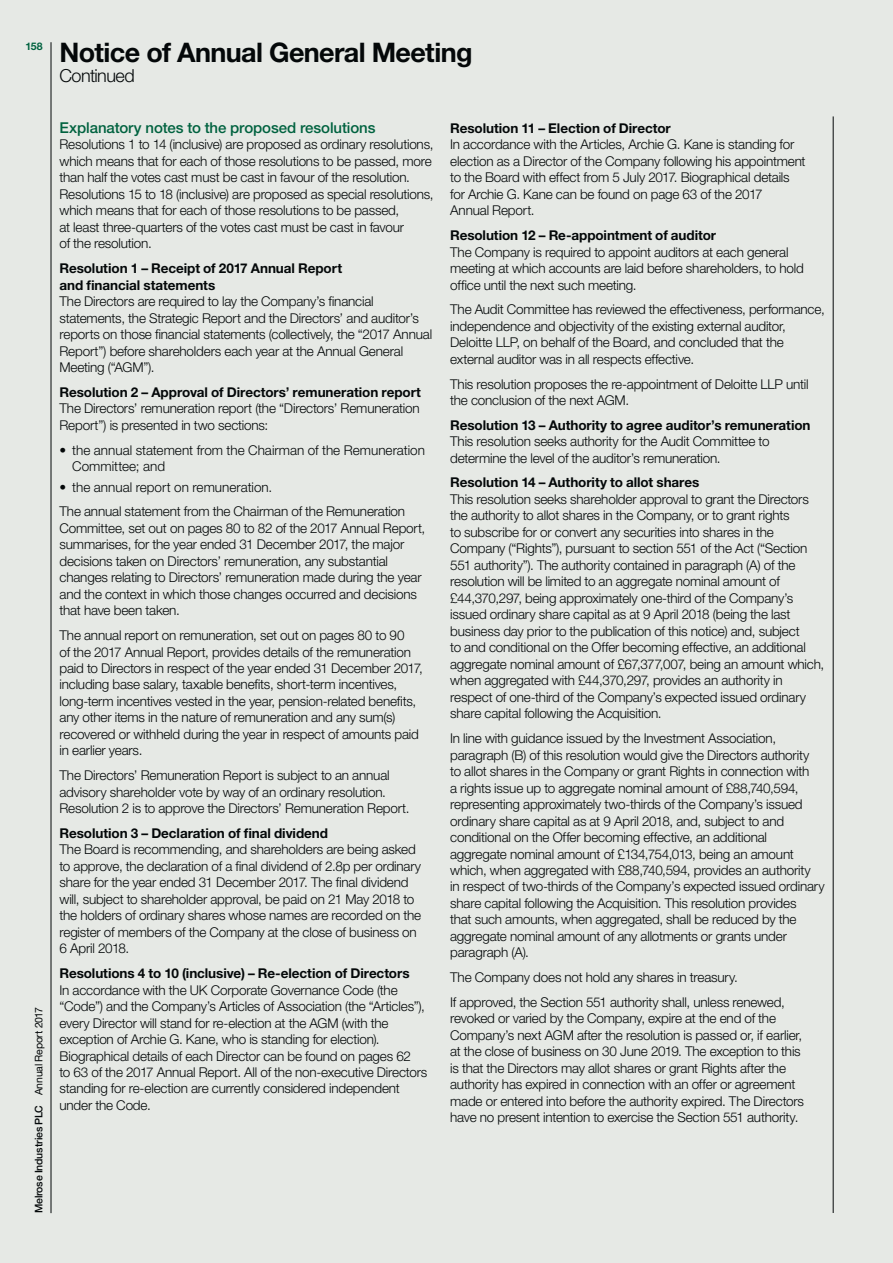
<style>
.page{position:relative;width:893px;height:1263px;background:#e6e9e5}
.page>*{position:absolute;margin:0;border:0;box-sizing:border-box;transform-origin:0 0}
.t1{font:700 27px "Helvetica Neue LT Std";letter-spacing:-.025em;color:#040809}
.t2{font:300 18px "Helvetica Neue LT Std";letter-spacing:-.03em;color:#040809}
.t3{font:500 15px "Helvetica Neue LT Std";letter-spacing:-.005em;color:#00623f}
.t4{font:300 13.5px/16.5px "Helvetica Neue LT Std";letter-spacing:-.015em;color:#040809}
.t5{font:700 13.5px/16.5px "Helvetica Neue LT Std";letter-spacing:-.005em;color:#040809}
.t6{font:500 10.5px "Helvetica Neue LT Std";letter-spacing:-.02em;color:#040809}
.t7{font:700 10.5px "Helvetica Neue LT Std";color:#00623f}
.s1{font-weight:400}
</style>
<div class="page">
<hr style="left:833px;top:116px;width:1px;height:1097px;background:#040809">
<hr style="left:51px;top:42px;width:1px;height:1171px;background:#040809">
<p class="t7" style="left:26px;top:42px;width:18px">158</p>
<h1 class="t1" style="left:60px;top:42px;width:414px">Notice of Annual General Meeting</h1>
<h2 class="t2" style="left:60px;top:70px;width:77px">Continued</h2>
<p class="t6" style="left:35px;top:1213px;width:208px;rotate:-90deg">Melrose Industries PLC <span class="s1">Annual Report 2017</span></p>
<p class="t3" style="left:60px;top:122px;width:317px">Explanatory notes to the proposed resolutions</p>
<p class="t4" style="left:60px;top:138px;width:376px">Resolutions 1 to 14 (inclusive) are proposed as ordinary resolutions, which means that for each of those resolutions to be passed, more than half the votes cast must be cast in favour of the resolution.<br>Resolutions 15 to 18 (inclusive) are proposed as special resolutions, which means that for each of those resolutions to be passed,<br>at least three-quarters of the votes cast must be cast in favour<br>of the resolution.</p>
<p class="t5" style="left:60px;top:261px;width:284px">Resolution 1 – Receipt of 2017 Annual Report and financial statements</p>
<p class="t4" style="left:60px;top:294px;width:374px">The Directors are required to lay the Company’s financial statements, the Strategic Report and the Directors’ and auditor’s reports on those financial statements (collectively, the “2017 Annual Report”) before shareholders each year at the Annual General Meeting (“AGM”).</p>
<p class="t5" style="left:60px;top:385px;width:363px">Resolution 2 – Approval of Directors’ remuneration report</p>
<p class="t4" style="left:60px;top:401px;width:362px">The Directors’ remuneration report (the “Directors’ Remuneration<br>Report”) is presented in two sections:</p>
<p class="t4" style="left:72px;top:443px;width:354px;text-indent:-13px">• the annual statement from the Chairman of the Remuneration<br>Committee; and</p>
<p class="t4" style="left:60px;top:476px;width:347px;line-height:24.8px">• the annual report on remuneration.<br>The annual statement from the Chairman of the Remuneration</p>
<p class="t4" style="left:60px;top:521px;width:367px">Committee, set out on pages 80 to 82 of the 2017 Annual Report, summarises, for the year ended 31 December 2017, the major decisions taken on Directors’ remuneration, any substantial changes relating to Directors’ remuneration made during the year and the context in which those changes occurred and decisions that have been taken.</p>
<p class="t4" style="left:60px;top:628px;width:365px">The annual report on remuneration, set out on pages 80 to 90<br>of the 2017 Annual Report, provides details of the remuneration paid to Directors in respect of the year ended 31 December 2017, including base salary, taxable benefits, short-term incentives, long-term incentives vested in the year, pension-related benefits, any other items in the nature of remuneration and any sum(s) recovered or withheld during the year in respect of amounts paid in earlier years.</p>
<p class="t4" style="left:60px;top:768px;width:351px">The Directors’ Remuneration Report is subject to an annual advisory shareholder vote by way of an ordinary resolution.<br>Resolution 2 is to approve the Directors’ Remuneration Report.</p>
<p class="t5" style="left:60px;top:826px;width:270px">Resolution 3 – Declaration of final dividend</p>
<p class="t4" style="left:60px;top:843px;width:363px">The Board is recommending, and shareholders are being asked to approve, the declaration of a final dividend of 2.8p per ordinary share for the year ended 31 December 2017. The final dividend will, subject to shareholder approval, be paid on 21 May 2018 to the holders of ordinary shares whose names are recorded on the register of members of the Company at the close of business on 6 April 2018.</p>
<p class="t5" style="left:60px;top:966px;width:352px">Resolutions 4 to 10 (inclusive) – Re-election of Directors</p>
<p class="t4" style="left:60px;top:983px;width:369px">In accordance with the UK Corporate Governance Code (the “Code”) and the Company’s Articles of Association (the “Articles”), every Director will stand for re-election at the AGM (with the exception of Archie G. Kane, who is standing for election).<br>Biographical details of each Director can be found on pages 62<br>to 63 of the 2017 Annual Report. All of the non-executive Directors standing for re-election are currently considered independent under the Code.</p>
<p class="t5" style="left:450px;top:121px;width:222px">Resolution 11 – Election of Director</p>
<p class="t4" style="left:450px;top:138px;width:357px">In accordance with the Articles, Archie G. Kane is standing for election as a Director of the Company following his appointment to the Board with effect from 5 July 2017. Biographical details for Archie G. Kane can be found on page 63 of the 2017<br>Annual Report.</p>
<p class="t5" style="left:450px;top:228px;width:267px">Resolution 12 – Re-appointment of auditor</p>
<p class="t4" style="left:450px;top:245px;width:355px">The Company is required to appoint auditors at each general meeting at which accounts are laid before shareholders, to hold office until the next such meeting.</p>
<p class="t4" style="left:450px;top:302px;width:376px">The Audit Committee has reviewed the effectiveness, performance, independence and objectivity of the existing external auditor, Deloitte LLP, on behalf of the Board, and concluded that the external auditor was in all respects effective.</p>
<p class="t4" style="left:450px;top:377px;width:360px">This resolution proposes the re-appointment of Deloitte LLP until the conclusion of the next AGM.</p>
<p class="t5" style="left:450px;top:418px;width:362px">Resolution 13 – Authority to agree auditor’s remuneration</p>
<p class="t4" style="left:450px;top:434px;width:321px">This resolution seeks authority for the Audit Committee to determine the level of the auditor’s remuneration.</p>
<p class="t5" style="left:450px;top:476px;width:251px">Resolution 14 – Authority to allot shares</p>
<p class="t4" style="left:450px;top:492px;width:376px">This resolution seeks shareholder approval to grant the Directors the authority to allot shares in the Company, or to grant rights<br>to subscribe for or convert any securities into shares in the Company (“Rights”), pursuant to section 551 of the Act (“Section 551 authority”). The authority contained in paragraph (A) of the resolution will be limited to an aggregate nominal amount of £44,370,297, being approximately one-third of the Company’s issued ordinary share capital as at 9 April 2018 (being the last business day prior to the publication of this notice) and, subject<br>to and conditional on the Offer becoming effective, an additional aggregate nominal amount of £67,377,007, being an amount which, when aggregated with £44,370,297, provides an authority in respect of one-third of the Company’s expected issued ordinary share capital following the Acquisition.</p>
<p class="t4" style="left:450px;top:731px;width:376px">In line with guidance issued by the Investment Association, paragraph (B) of this resolution would give the Directors authority<br>to allot shares in the Company or grant Rights in connection with<br>a rights issue up to aggregate nominal amount of £88,740,594, representing approximately two-thirds of the Company’s issued ordinary share capital as at 9 April 2018, and, subject to and conditional on the Offer becoming effective, an additional aggregate nominal amount of £134,754,013, being an amount which, when aggregated with £88,740,594, provides an authority<br>in respect of two-thirds of the Company’s expected issued ordinary share capital following the Acquisition. This resolution provides<br>that such amounts, when aggregated, shall be reduced by the aggregate nominal amount of any allotments or grants under paragraph (A).</p>
<p class="t4" style="left:450px;top:966px;width:336px;line-height:24.8px">The Company does not hold any shares in treasury.<br>If approved, the Section 551 authority shall, unless renewed,</p>
<p class="t4" style="left:450px;top:1012px;width:355px">revoked or varied by the Company, expire at the end of the Company’s next AGM after the resolution is passed or, if earlier, at the close of business on 30 June 2019. The exception to this is that the Directors may allot shares or grant Rights after the authority has expired in connection with an offer or agreement made or entered into before the authority expired. The Directors have no present intention to exercise the Section 551 authority.</p>
</div>
